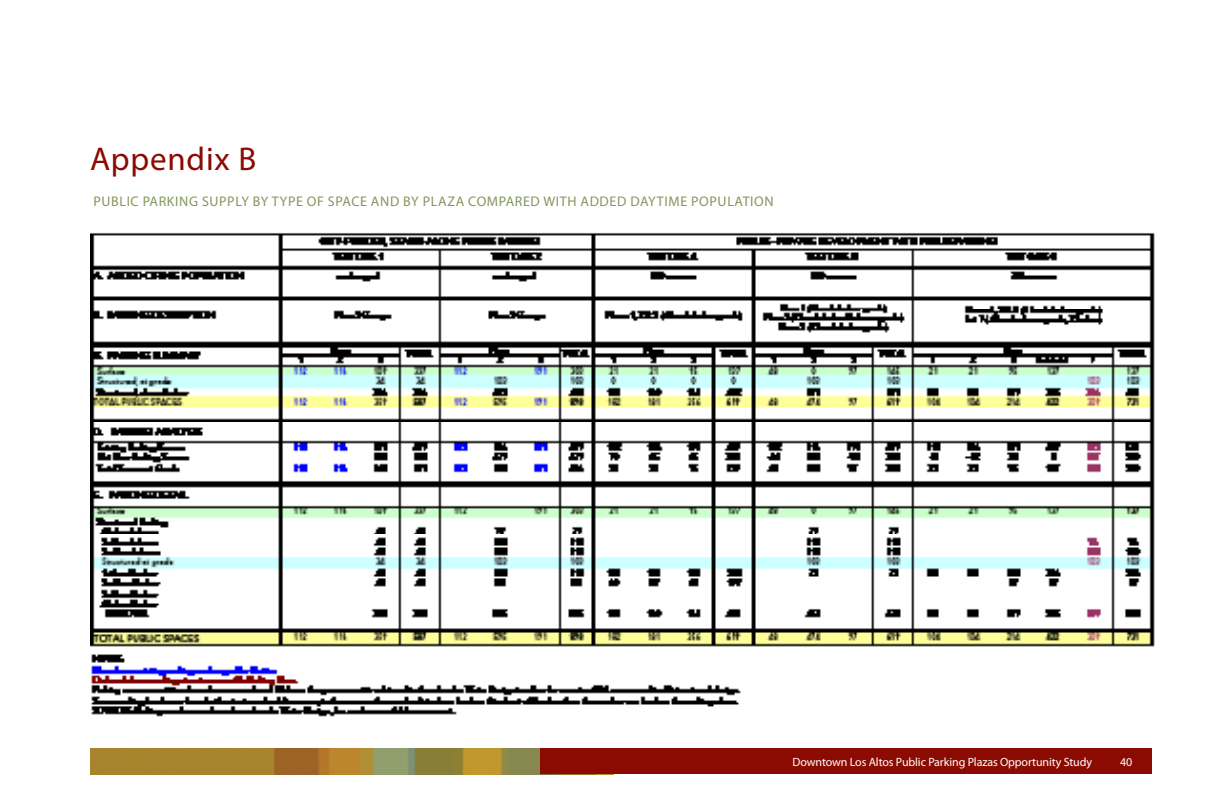
<style>
.page{position:relative;width:1224px;height:792px;background:#fff}
.page>*{position:absolute;margin:0;border:0;box-sizing:border-box;transform-origin:0 0}
.Heading_1{font:33px "Myriad Pro";letter-spacing:.025em;color:#8b0a02}
.text_2{font:14px "Myriad Pro";letter-spacing:.045em;color:#85965e}
.t1{font:12px "Myriad Pro";letter-spacing:-.01em;color:#fff}
</style>
<div class="page">
<img style="left:90px;top:748px;width:450px;height:26px">
<div style="left:540px;top:748px;width:612px;height:26px;background:#8b0a02"></div>
<img style="left:90px;top:233px;width:1065px;height:484px">
<p class="Heading_1" style="left:90px;top:138px;width:168px">Appendix B</p>
<p class="text_2" style="left:93px;top:192px;width:682px">PUBLIC PARKING SUPPLY BY TYPE OF SPACE AND BY PLAZA COMPARED WITH ADDED DAYTIME POPULATION</p>
<p class="t1" style="left:793px;top:754px;width:301px">Downtown Los Altos Public Parking Plazas Opportunity Study</p>
<p class="t1" style="left:1120px;top:755px;width:14px">40</p>
</div>
